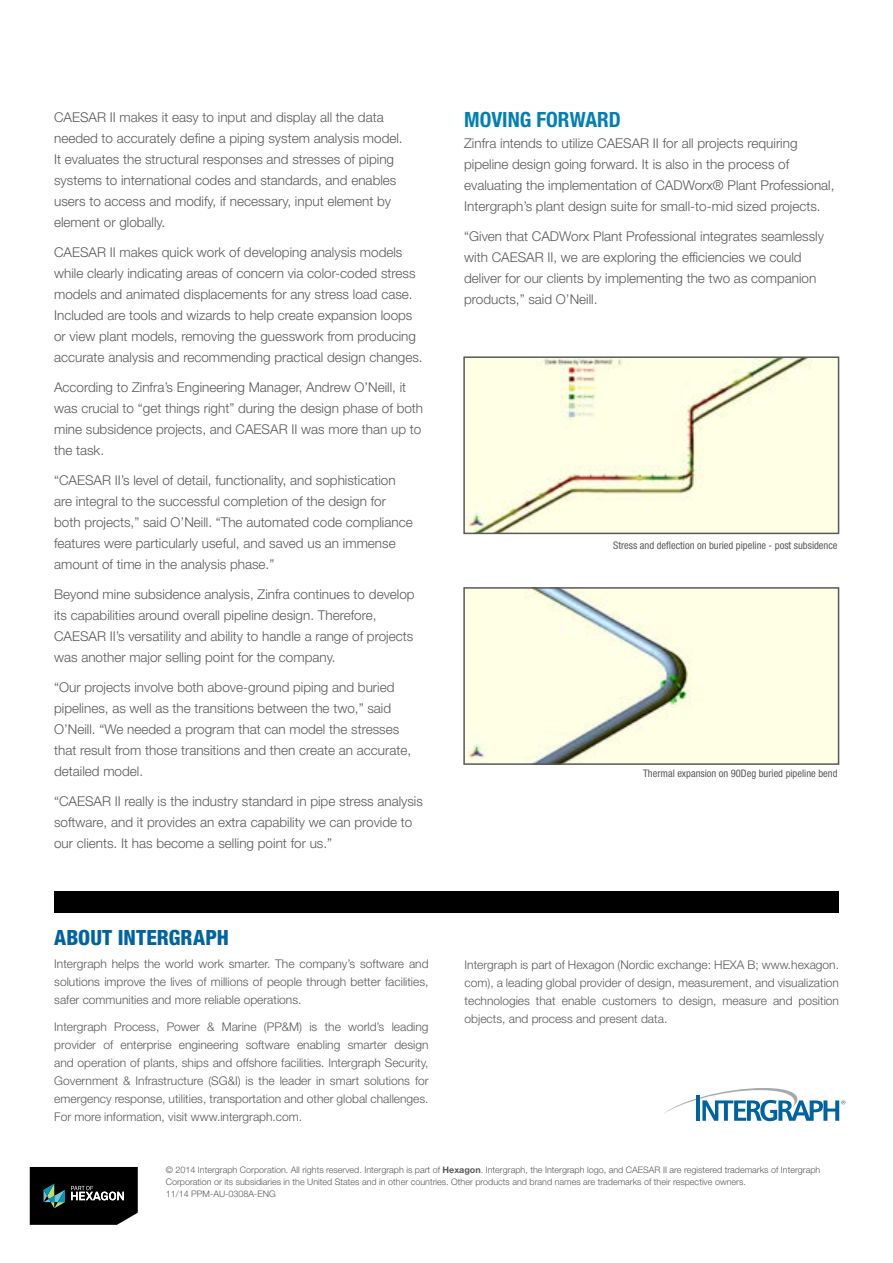
<style>
.page{position:relative;width:893px;height:1263px;background:#fff}
.page>*{position:absolute;margin:0;border:0;box-sizing:border-box;transform-origin:0 0}
.t1{font:800 condensed 21px "Helvetica Neue LT Std";letter-spacing:.005em;color:#0063a1}
.t2{font:700 condensed 21px "Helvetica Neue LT Std";color:#007fb3}
.t3{font:300 13.5px/21px "Helvetica Neue LT Std";color:#58595b}
.t4{font:300 12px/18px "Helvetica Neue LT Std";color:#58595b;text-align:justify}
.t5{font:condensed 10.5px "Helvetica Neue LT Std";color:#58595b}
.t6{font:300 9px/12px "Helvetica Neue LT Std";color:#58595b}
.s1{font-weight:700}
</style>
<div class="page">
<svg style="left:664px;top:1088px;width:181px;height:33px"></svg>
<svg style="left:30px;top:1167px;width:108px;height:58px;background:#161a1a"></svg>
<div style="left:54px;top:892px;width:785px;height:21px;background:#000"></div>
<img style="left:466px;top:359px;width:370px;height:172px">
<div style="left:463px;top:356px;width:376px;height:178px;border:2px solid #58595b"></div>
<img style="left:466px;top:590px;width:370px;height:172px">
<div style="left:463px;top:587px;width:376px;height:178px;border:2px solid #58595b"></div>
<p class="t3" style="left:54px;top:106px;width:350px">CAESAR II makes it easy to input and display all the data needed to accurately define a piping system analysis model.<br>It evaluates the structural responses and stresses of piping systems to international codes and standards, and enables users to access and modify, if necessary, input element by element or globally.</p>
<p class="t3" style="left:54px;top:242px;width:370px">CAESAR II makes quick work of developing analysis models while clearly indicating areas of concern via color-coded stress models and animated displacements for any stress load case.<br>Included are tools and wizards to help create expansion loops or view plant models, removing the guesswork from producing accurate analysis and recommending practical design changes.</p>
<p class="t3" style="left:54px;top:377px;width:371px">According to Zinfra’s Engineering Manager, Andrew O’Neill, it was crucial to “get things right” during the design phase of both mine subsidence projects, and CAESAR II was more than up to the task.</p>
<p class="t3" style="left:54px;top:470px;width:360px">“CAESAR II’s level of detail, functionality, and sophistication are integral to the successful completion of the design for both projects,” said O’Neill. “The automated code compliance features were particularly useful, and saved us an immense amount of time in the analysis phase.”</p>
<p class="t3" style="left:54px;top:584px;width:362px">Beyond mine subsidence analysis, Zinfra continues to develop its capabilities around overall pipeline design. Therefore, CAESAR II’s versatility and ability to handle a range of projects was another major selling point for the company.</p>
<p class="t3" style="left:54px;top:677px;width:359px">“Our projects involve both above-ground piping and buried pipelines, as well as the transitions between the two,” said O’Neill. “We needed a program that can model the stresses that result from those transitions and then create an accurate, detailed model.</p>
<p class="t3" style="left:54px;top:791px;width:370px">“CAESAR II really is the industry standard in pipe stress analysis software, and it provides an extra capability we can provide to our clients. It has become a selling point for us.”</p>
<h1 class="t1" style="left:54px;top:925px;width:176px">ABOUT INTERGRAPH</h1>
<p class="t4" style="left:54px;top:955px;width:376px">Intergraph helps the world work smarter. The company’s software and solutions improve the lives of millions of people through better facilities, safer communities and more reliable operations.</p>
<p class="t4" style="left:54px;top:1018px;width:376px">Intergraph Process, Power &amp; Marine (PP&amp;M) is the world’s leading provider of enterprise engineering software enabling smarter design and operation of plants, ships and offshore facilities. Intergraph Security, Government &amp; Infrastructure (SG&amp;I) is the leader in smart solutions for emergency response, utilities, transportation and other global challenges.<br>For more information, visit www.intergraph.com.</p>
<h1 class="t2" style="left:464px;top:107px;width:134px">MOVIN G FORWARD</h1>
<p class="t3" style="left:464px;top:133px;width:372px">Zinfra intends to utilize CAESAR II for all projects requiring pipeline design going forward. It is also in the process of evaluating the implementation of CADWorx® Plant Professional, Intergraph’s plant design suite for small-to-mid sized projects.</p>
<p class="t3" style="left:464px;top:226px;width:361px">“Given that CADWorx Plant Professional integrates seamlessly with CAESAR II, we are exploring the efficiencies we could deliver for our clients by implementing the two as companion products,” said O’Neill.</p>
<p class="t5" style="left:613px;top:540px;width:226px">Stress and deflection on buried pipeline - post subsidence</p>
<p class="t5" style="left:643px;top:767px;width:196px">Thermal expansion on 90Deg buried pipeline bend</p>
<p class="t4" style="left:465px;top:956px;width:376px">Intergraph is part of Hexagon (Nordic exchange: HEXA B; www.hexagon. com), a leading global provider of design, measurement, and visualization technologies that enable customers to design, measure and position objects, and process and present data.</p>
<p class="t6" style="left:166px;top:1163px;width:656px">© 2014 Intergraph Corporation. All rights reserved. Intergraph is part of <span class="s1">Hexagon</span>. Intergraph, the Intergraph logo, and CAESAR II are registered trademarks of Intergraph<br>Corporation or its subsidiaries in the United States and in other countries. Other products and brand names are trademarks of their respective owners.<br>11/14 PPM-AU-0308A-ENG</p>
</div>
